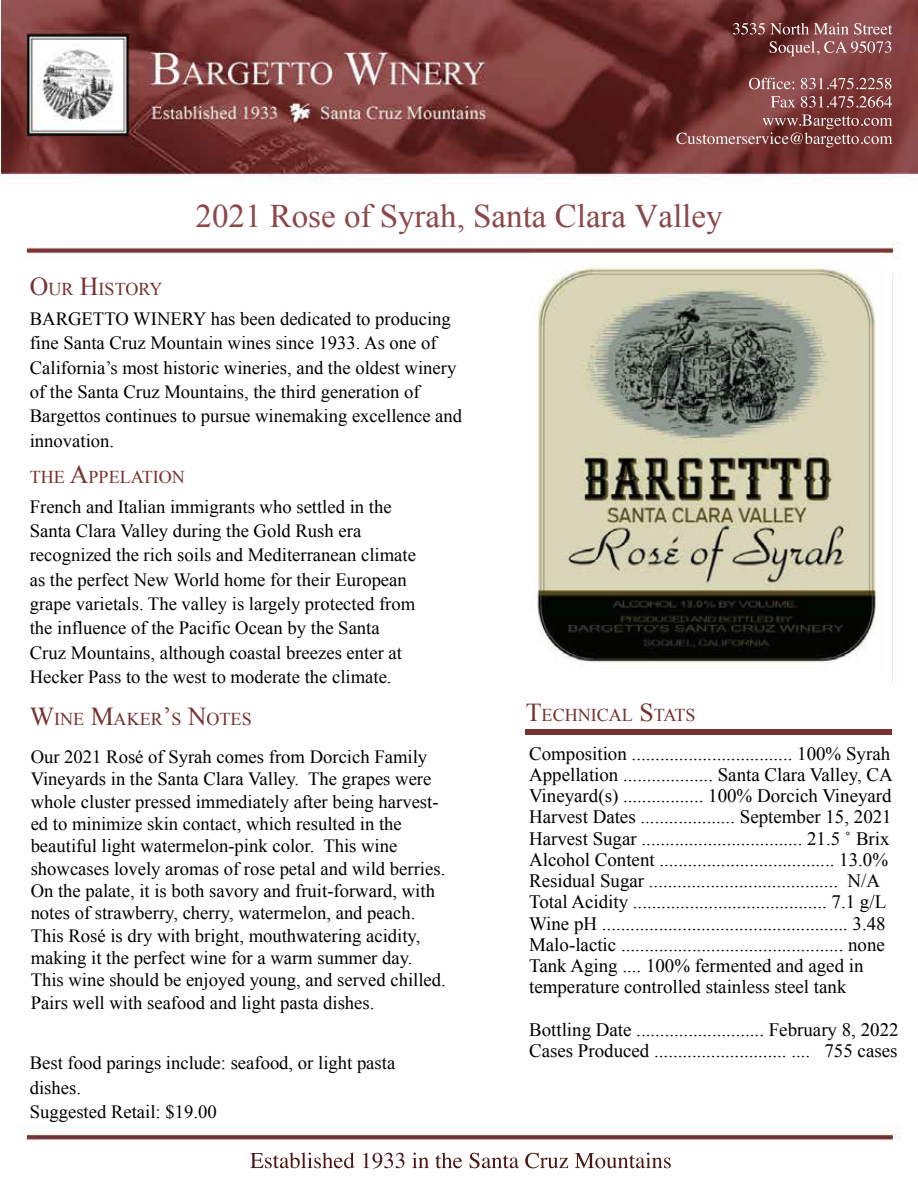
<style>
.page{position:relative;width:918px;height:1188px;background:#fff}
.page>*{position:absolute;margin:0;border:0;box-sizing:border-box;transform-origin:0 0}
.t1{font:33px "Times New Roman";color:#8b474a}
.t2{font:18.9px/21.3px "Times New Roman";color:#000}
.t3{font:18.6px/24.5px "Times New Roman";color:#000}
.t4{font:18px "Times New Roman";color:#763131}
.s1{font-size:25.8px}
</style>
<div class="page">
<img style="left:2px;top:0;width:916px;height:1169px">
<img style="left:741px;top:23px;width:98px;height:12px">
<img style="left:301px;top:1152px;width:348px;height:16px">
<div style="left:525px;top:730px;width:367px;height:5px;background:#763131"></div>
<div style="left:525px;top:273px;width:367px;height:415px;background:#fff"></div>
<img style="left:530px;top:254px;width:354px;height:410px">
<div style="left:778px;top:430px;width:61px;height:23px;background:#dad5b9"></div>
<h1 class="t1" style="left:196px;top:194px;width:529px">2021 Rose of Syrah, Santa Clara Valley</h1>
<p class="t4" style="left:30px;top:277px;width:134px"><span class="s1">O</span>UR <span class="s1">H</span>ISTORY</p>
<p class="t3" style="left:30px;top:306px;width:434px">BARGETTO WINERY has been dedicated to producing fine Santa Cruz Mountain wines since 1933. As one of California’s most historic wineries, and the oldest winery of the Santa Cruz Mountains, the third generation of Bargettos continues to pursue winemaking excellence and innovation.</p>
<p class="t4" style="left:30px;top:465px;width:157px">THE <span class="s1">A</span>PPELATION</p>
<p class="t3" style="left:30px;top:494px;width:388px">French and Italian immigrants who settled in the Santa Clara Valley during the Gold Rush era recognized the rich soils and Mediterranean climate as the perfect New World home for their European grape varietals. The valley is largely protected from the influence of the Pacific Ocean by the Santa Cruz Mountains, although coastal breezes enter at Hecker Pass to the west to moderate the climate.</p>
<p class="t4" style="left:30px;top:707px;width:223px"><span class="s1">W</span>INE <span class="s1">M</span>AKER<span class="s1">’</span>S <span class="s1">N</span>OTES</p>
<p class="t4" style="left:526px;top:703px;width:171px"><span class="s1">T</span>ECHNICAL <span class="s1">S</span>TATS</p>
<p class="t2" style="left:529px;top:742px;width:365px">Composition .................................. 100% Syrah Appellation ................... Santa Clara Valley, CA Vineyard(s) ................. 100% Dorcich Vineyard Harvest Dates .................... September 15, 2021<br>Harvest Sugar .................................. 21.5 ˚ Brix Alcohol Content ..................................... 13.0% Residual Sugar ........................................ N/A Total Acidity ......................................... 7.1 g/L Wine pH .................................................... 3.48<br>Malo-lactic ............................................... none Tank Aging .... 100% fermented and aged in temperature controlled stainless steel tank</p>
<p class="t2" style="left:529px;top:1019px;width:371px">Bottling Date ........................... February 8, 2022<br>Cases Produced ............................ .... 755 cases</p>
<p class="t3" style="left:31px;top:745px;width:417px;line-height:22.4px">Our 2021 Rosé of Syrah comes from Dorcich Family Vineyards in the Santa Clara Valley. The grapes were whole cluster pressed immediately after being harvest&shy;ed to minimize skin contact, which resulted in the beautiful light watermelon-pink color. This wine showcases lovely aromas of rose petal and wild berries.<br>On the palate, it is both savory and fruit-forward, with notes of strawberry, cherry, watermelon, and peach.<br>This Rosé is dry with bright, mouthwatering acidity, making it the perfect wine for a warm summer day.<br>This wine should be enjoyed young, and served chilled.<br>Pairs well with seafood and light pasta dishes.</p>
<p class="t3" style="left:30px;top:1051px;width:367px">Best food parings include: seafood, or light pasta dishes.<br>Suggested Retail: $19.00</p>
</div>
